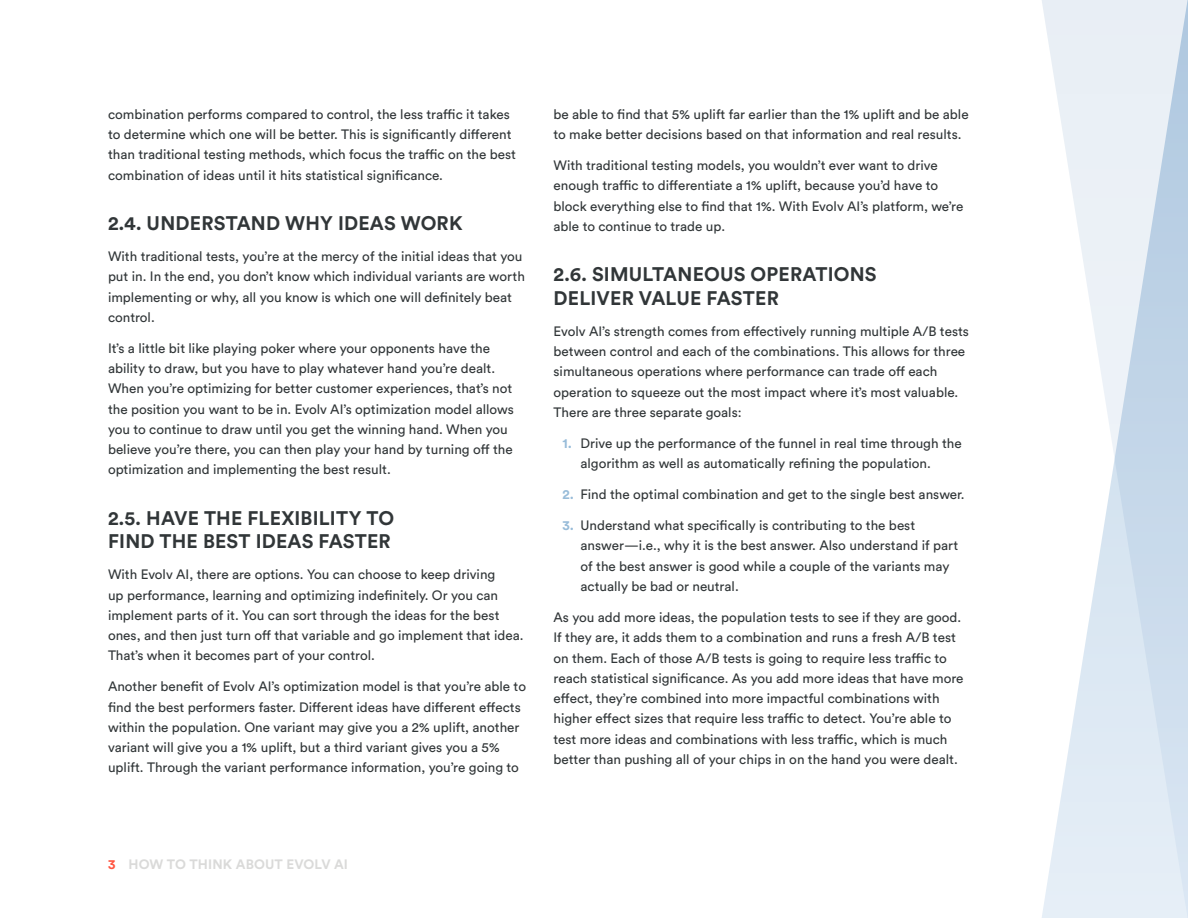
<style>
.page{position:relative;width:1188px;height:918px;background:#fff}
.page>*{position:absolute;margin:0;border:0;box-sizing:border-box;transform-origin:0 0}
.t1{font:700 19.5px/23.4px "Circular Std";letter-spacing:.01em;color:#313638}
.Body_Copy{font:13.5px/20.2px "Circular Std";color:#313638}
.t2{font:700 13.5px "Circular Std";letter-spacing:.01em;color:#dadad9}
.s1{font-weight:700;color:#98bcd9}
.s2{color:#ff5541}
</style>
<div class="page">
<svg style="left:1042px;top:0;width:146px;height:918px"></svg>
<p class="Body_Copy" style="left:108px;top:104px;width:410px">combination performs compared to control, the less traffic it takes to determine which one will be better. This is significantly different than traditional testing methods, which focus the traffic on the best combination of ideas until it hits statistical significance.</p>
<h2 class="t1" style="left:108px;top:211px;width:356px">2.4. UNDERSTAND WHY IDEAS WORK</h2>
<p class="Body_Copy" style="left:108px;top:246px;width:418px">With traditional tests, you’re at the mercy of the initial ideas that you put in. In the end, you don’t know which individual variants are worth implementing or why, all you know is which one will definitely beat control.</p>
<p class="Body_Copy" style="left:108px;top:338px;width:408px">It’s a little bit like playing poker where your opponents have the ability to draw, but you have to play whatever hand you’re dealt.<br>When you’re optimizing for better customer experiences, that’s not the position you want to be in. Evolv AI’s optimization model allows you to continue to draw until you get the winning hand. When you believe you’re there, you can then play your hand by turning off the optimization and implementing the best result.</p>
<h2 class="t1" style="left:108px;top:506px;width:288px">2.5. HAVE THE FLEXIBILITY TO<br>FIND THE BEST IDEAS FASTER</h2>
<p class="Body_Copy" style="left:108px;top:564px;width:417px">With Evolv AI, there are options. You can choose to keep driving<br>up performance, learning and optimizing indefinitely. Or you can implement parts of it. You can sort through the ideas for the best ones, and then just turn off that variable and go implement that idea.<br>That’s when it becomes part of your control.</p>
<p class="Body_Copy" style="left:108px;top:676px;width:420px">Another benefit of Evolv AI’s optimization model is that you’re able to find the best performers faster. Different ideas have different effects within the population. One variant may give you a 2% uplift, another variant will give you a 1% uplift, but a third variant gives you a 5% uplift. Through the variant performance information, you’re going to</p>
<p class="Body_Copy" style="left:554px;top:104px;width:417px">be able to find that 5% uplift far earlier than the 1% uplift and be able to make better decisions based on that information and real results.</p>
<p class="Body_Copy" style="left:554px;top:155px;width:411px">With traditional testing models, you wouldn’t ever want to drive enough traffic to differentiate a 1% uplift, because you’d have to block everything else to find that 1%. With Evolv AI’s platform, we’re able to continue to trade up.</p>
<h2 class="t1" style="left:554px;top:262px;width:325px">2.6. SIMULTANEOUS OPERATIONS<br>DELIVER VALUE FASTER</h2>
<p class="Body_Copy" style="left:554px;top:321px;width:417px">Evolv AI’s strength comes from effectively running multiple A/B tests between control and each of the combinations. This allows for three simultaneous operations where performance can trade off each operation to squeeze out the most impact where it’s most valuable.<br>There are three separate goals:</p>
<p class="Body_Copy" style="left:580px;top:433px;width:383px;text-indent:-18px"><span class="s1">1.</span> Drive up the performance of the funnel in real time through the algorithm as well as automatically refining the population.</p>
<p class="Body_Copy" style="left:562px;top:484px;width:404px"><span class="s1">2.</span> Find the optimal combination and get to the single best answer.</p>
<p class="Body_Copy" style="left:580px;top:515px;width:379px;text-indent:-18px"><span class="s1">3.</span> Understand what specifically is contributing to the best answer—i.e., why it is the best answer. Also understand if part of the best answer is good while a couple of the variants may actually be bad or neutral.</p>
<p class="Body_Copy" style="left:554px;top:607px;width:412px">As you add more ideas, the population tests to see if they are good.<br>If they are, it adds them to a combination and runs a fresh A/B test on them. Each of those A/B tests is going to require less traffic to reach statistical significance. As you add more ideas that have more effect, they’re combined into more impactful combinations with higher effect sizes that require less traffic to detect. You’re able to test more ideas and combinations with less traffic, which is much better than pushing all of your chips in on the hand you were dealt.</p>
<p class="t2" style="left:108px;top:856px;width:242px"><span class="s2">3</span> HOW TO THINK ABOUT EVOLV AI</p>
</div>
